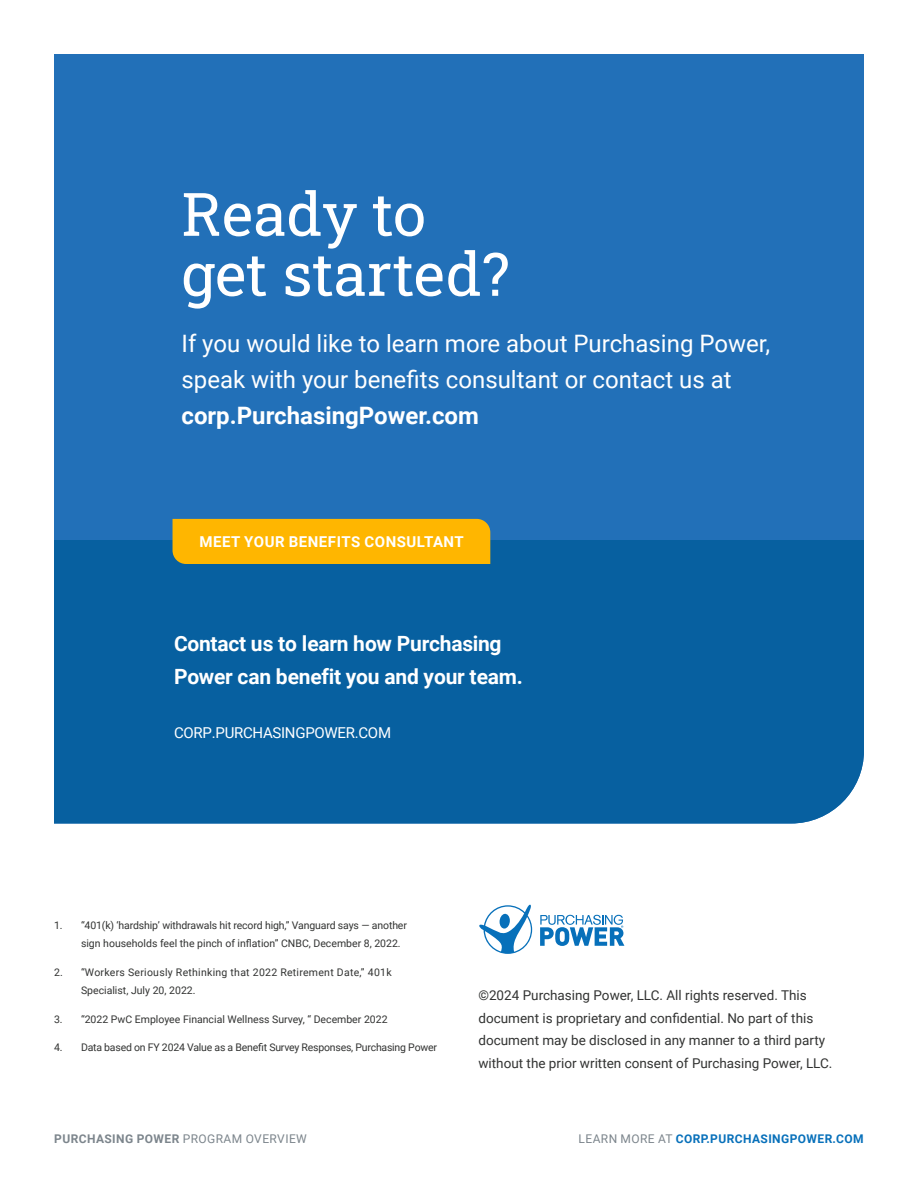
<style>
.page{position:relative;width:918px;height:1188px;background:#fff}
.page>*{position:absolute;margin:0;border:0;box-sizing:border-box;transform-origin:0 0}
._24pt_Header{font:60px/60px "Roboto Slab";color:#fff}
.t1{font:24px/36px "Roboto";color:#fff}
.t2{font:700 21px/32.7px "Roboto";letter-spacing:-.015em;color:#fff}
.t3{font:700 15px "Roboto";letter-spacing:.035em;color:#fff}
.t4{font:15px "Roboto";letter-spacing:-.02em;color:#fff}
._12_pt_subheads{font:13.5px/22.5px "Roboto";color:#323332}
.t5{font:700 12px "Roboto";letter-spacing:.035em;color:#0770ba}
.t6{font:700 12px "Roboto";letter-spacing:.035em;color:#7c858c}
.t7{font:10.5px/18px "Roboto";color:#323332}
.t8{font:10.5px/18px "Roboto";letter-spacing:.025em;color:#323332}
.t9{font:10.5px "Roboto";letter-spacing:-.02em;color:#323332}
.s1{font-weight:700}
.s2{font-weight:400}
.s3{font-weight:400;color:#7c858c}
</style>
<div class="page">
<div style="left:54px;top:54px;width:810px;height:486px;background:#2270b8"></div>
<div style="left:54px;top:540px;width:810px;height:284px;background:#0760a0"></div>
<div style="left:173px;top:519px;width:317px;height:45px;background:#ffb600"></div>
<svg style="left:479px;top:905px;width:53px;height:49px"></svg>
<svg style="left:540px;top:915px;width:84px;height:31px"></svg>
<p class="_24pt_Header" style="left:181px;top:183px;width:330px">Ready to get started?</p>
<p class="t1" style="left:182px;top:325px;width:590px">If you would like to learn more about Purchasing Power, speak with your benefits consultant or contact us at <span class="s1">corp.PurchasingPower.com</span></p>
<p class="t3" style="left:199px;top:531px;width:266px">MEET YOUR BENEFITS CONSULTANT</p>
<p class="t2" style="left:174px;top:627px;width:350px">Contact us to learn how Purchasing<br>Power can benefit you and your team.</p>
<p class="t4" style="left:174px;top:722px;width:219px">CORP.PURCHASINGPOWER.COM</p>
<p class="t7" style="left:81px;top:916px;width:327px;text-indent:-27px">1. “401(k) ‘hardship’ withdrawals hit record high,” Vanguard says — another sign households feel the pinch of inflation” CNBC, December 8, 2022.</p>
<p class="t8" style="left:81px;top:963px;width:312px;text-indent:-27px">2. “Workers Seriously Rethinking that 2022 Retirement Date,” 401k<br>Specialist, July 20, 2022.</p>
<p class="t7" style="left:54px;top:1010px;width:335px">3. “2022 PwC Employee Financial Wellness Survey, “ December 2022</p>
<p class="t9" style="left:54px;top:1040px;width:385px">4. Data based on FY 2024 Value as a Benefit Survey Responses, Purchasing Power</p>
<p class="_12_pt_subheads" style="left:478px;top:984px;width:355px">©2024 Purchasing Power, LLC. All rights reserved. This document is proprietary and confidential. No part of this document may be disclosed in any manner to a third party without the prior written consent of Purchasing Power, LLC.</p>
<p class="t6" style="left:54px;top:1130px;width:254px">PURCHASING POWER <span class="s2">PROGRAM OVERVIEW</span></p>
<p class="t5" style="left:579px;top:1130px;width:287px"><span class="s3">LEARN MORE AT</span> CORP.PURCHASINGPOWER.COM</p>
</div>
